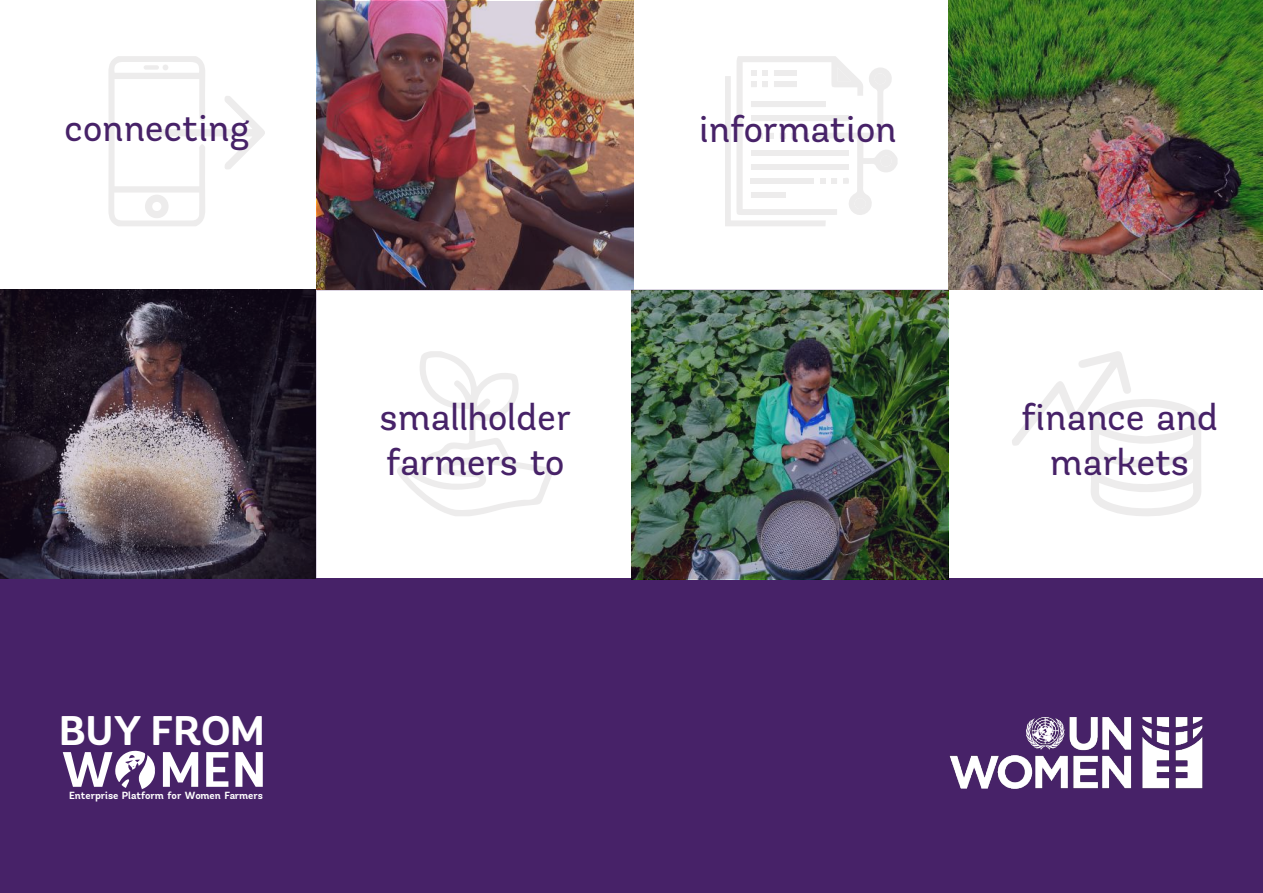
<style>
.page{position:relative;width:1263px;height:893px;background:#fff}
.page>*{position:absolute;margin:0;border:0;box-sizing:border-box;transform-origin:0 0}
.t1{font:700 49.65px "Andes";color:#fff}
.t2{font:700 41.4px "Andes Rounded";color:#fff}
.t3{font:37.5px/45px "Andes";letter-spacing:-.01em;color:#472268}
.t4{font:700 10.35px "Andes Rounded";color:#fff}
</style>
<div class="page">
<div style="left:0;top:578px;width:1263px;height:315px;background:#472268"></div>
<img style="left:949px;top:717px;width:254px;height:72px">
<svg style="left:115px;top:750px;width:41px;height:40px"></svg>
<svg style="left:0;top:289px;width:317px;height:289px;background:#413842"></svg>
<img style="left:317px;top:1px;width:317px;height:289px">
<img style="left:631px;top:289px;width:317px;height:289px">
<img style="left:948px;top:0;width:315px;height:289px">
<svg style="left:108px;top:56px;width:157px;height:170px"></svg>
<div style="left:144px;top:65px;width:15px;height:5px;background:#edecec;border-radius:2px"></div>
<svg style="left:397px;top:351px;width:156px;height:165px"></svg>
<svg style="left:725px;top:56px;width:172px;height:170px"></svg>
<div style="left:874px;top:73px;width:12px;height:11px;background:#edecec;border-radius:50%"></div>
<div style="left:854px;top:198px;width:12px;height:11px;background:#edecec;border-radius:50%"></div>
<div style="left:880px;top:156px;width:12px;height:11px;background:#edecec;border-radius:50%"></div>
<svg style="left:1012px;top:351px;width:189px;height:165px"></svg>
<p class="t3" style="left:64px;top:105px;width:188px">connecting</p>
<p class="t2" style="left:59px;top:705px;width:208px">BUY FROM</p>
<h1 class="t1" style="left:61px;top:738px;width:207px">W MEN</h1>
<p class="t4" style="left:69px;top:789px;width:195px">Enterprise Platform for Women Farmers</p>
<p class="t3" style="left:379px;top:394px;width:193px">smallholder farmers to</p>
<p class="t3" style="left:700px;top:106px;width:199px">information</p>
<p class="t3" style="left:1021px;top:394px;width:199px;text-align:center">finance and markets</p>
</div>
